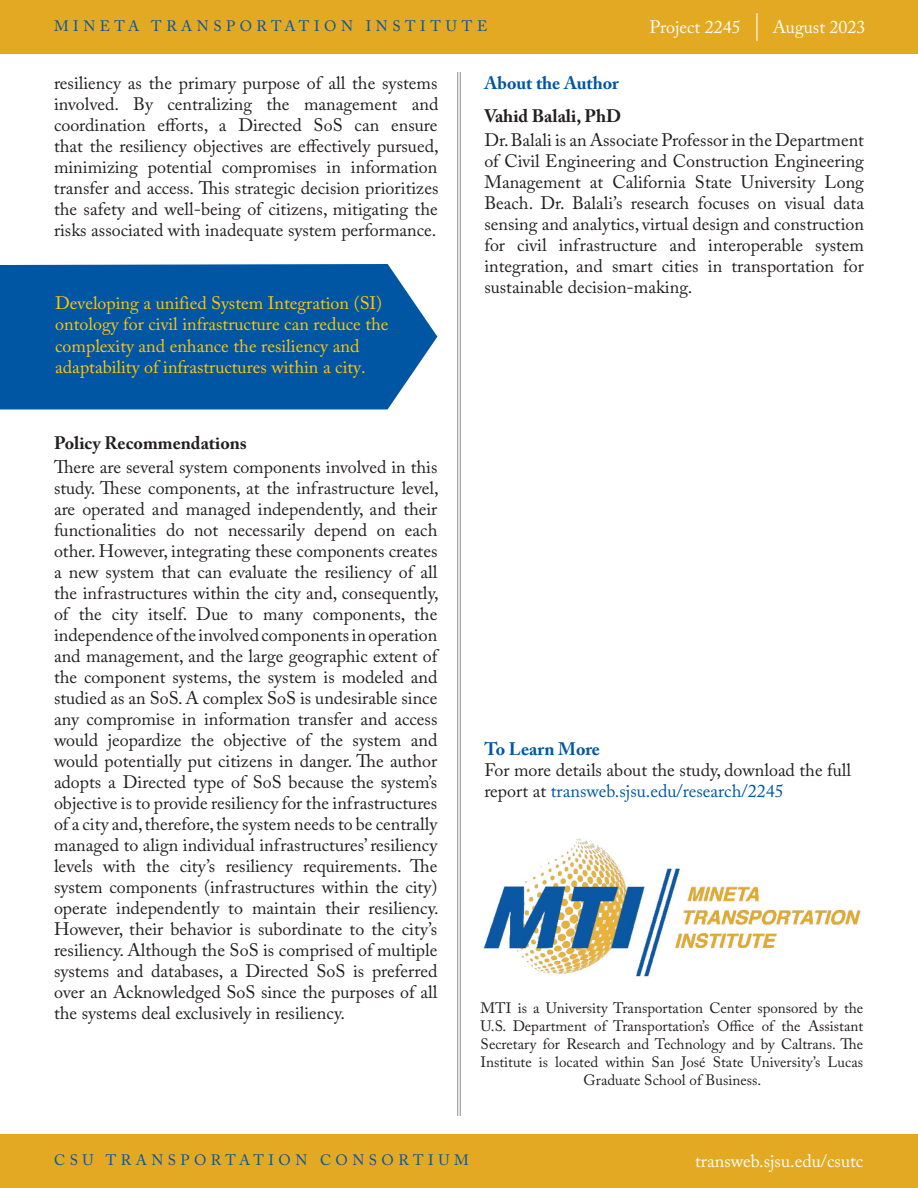
<style>
.page{position:relative;width:918px;height:1188px;background:#fff}
.page>*{position:absolute;margin:0;border:0;box-sizing:border-box;transform-origin:0 0}
.To_Learn_More_-_Body{font:18px/21px "Adobe Caslon Pro";color:#231f20;text-align:justify}
.Body_Text{font:18px/21px "Adobe Caslon Pro";color:#231f20;text-align:justify}
.t1{font:18px/21.6px "Adobe Caslon Pro";color:#ffc608}
.t2{font:18px "Adobe Caslon Pro";color:#fff}
.Body_Text-2{font:700 18px "Adobe Caslon Pro";color:#231f20}
.To_Learn_More_-_Head{font:700 18px "Adobe Caslon Pro";color:#0156a3}
.About_the_Authors{font:700 18px "Adobe Caslon Pro";color:#0156a3}
.About_MTI{font:15px/18px "Adobe Caslon Pro";color:#231f20;text-align:center}
.t3{font:15px "Adobe Caslon Pro";letter-spacing:.3em;color:#0156a3}
.s1{color:#0156a3}
</style>
<div class="page">
<hr style="left:460px;top:72px;width:1px;height:1044px;background:#8a8c8f">
<hr style="left:457px;top:72px;width:1px;height:1044px;background:#8a8c8f">
<img style="left:483px;top:838px;width:378px;height:139px">
<div style="left:0;top:1134px;width:918px;height:54px;background:#e4a922"></div>
<div style="left:0;top:0;width:918px;height:54px;background:#e4a922"></div>
<hr style="left:756px;top:13px;width:2px;height:28px;background:#fff">
<svg style="left:0;top:264px;width:437px;height:146px;background:#1060a8"></svg>
<p class="t3" style="left:54px;top:17px;width:435px">MINETA TRANSPORTATION INSTITUTE</p>
<p class="t2" style="left:650px;top:16px;width:93px">Project 2245</p>
<p class="t2" style="left:773px;top:16px;width:94px">August 2023</p>
<p class="To_Learn_More_-_Head" style="left:484px;top:72px;width:136px">About the Author</p>
<p class="Body_Text-2" style="left:484px;top:105px;width:139px">Vahid Balali, PhD</p>
<p class="Body_Text" style="left:484px;top:129px;width:381px">Dr. Balali is an Associate Professor in the Department of Civil Engineering and Construction Engineering Management at California State University Long Beach. Dr. Balali’s research focuses on visual data sensing and analytics, virtual design and construction for civil infrastructure and interoperable system integration, and smart cities in transportation for sustainable decision-making.</p>
<p class="To_Learn_More_-_Body" style="left:54px;top:72px;width:386px">resiliency as the primary purpose of all the systems involved. By centralizing the management and coordination efforts, a Directed SoS can ensure that the resiliency objectives are effectively pursued, minimizing potential compromises in information transfer and access. This strategic decision prioritizes the safety and well-being of citizens, mitigating the risks associated with inadequate system performance.</p>
<p class="t1" style="left:55px;top:292px;width:335px">Developing a unified System Integration (SI) ontology for civil infrastructure can reduce the complexity and enhance the resiliency and adaptability of infrastructures within a city.</p>
<p class="Body_Text-2" style="left:54px;top:432px;width:194px">Policy Recommendations</p>
<p class="To_Learn_More_-_Body" style="left:54px;top:456px;width:386px">There are several system components involved in this study. These components, at the infrastructure level, are operated and managed independently, and their functionalities do not necessarily depend on each other. However, integrating these components creates a new system that can evaluate the resiliency of all the infrastructures within the city and, consequently, of the city itself. Due to many components, the independence of the involved components in operation and management, and the large geographic extent of the component systems, the system is modeled and studied as an SoS. A complex SoS is undesirable since any compromise in information transfer and access would jeopardize the objective of the system and would potentially put citizens in danger. The author adopts a Directed type of SoS because the system’s objective is to provide resiliency for the infrastructures of a city and, therefore, the system needs to be centrally managed to align individual infrastructures’ resiliency levels with the city’s resiliency requirements. The system components (infrastructures within the city) operate independently to maintain their resiliency.<br>However, their behavior is subordinate to the city’s resiliency. Although the SoS is comprised of multiple systems and databases, a Directed SoS is preferred over an Acknowledged SoS since the purposes of all the systems deal exclusively in resiliency.</p>
<p class="About_the_Authors" style="left:484px;top:738px;width:117px">To Learn More</p>
<p class="To_Learn_More_-_Body" style="left:484px;top:759px;width:368px">For more details about the study, download the full report at <span class="s1">transweb.sjsu.edu/research/2245</span></p>
<p class="About_MTI" style="left:481px;top:999px;width:384px">MTI is a University Transportation Center sponsored by the U.S. Department of Transportation’s Office of the Assistant Secretary for Research and Technology and by Caltrans. The Institute is located within San José State University’s Lucas Graduate School of Business.</p>
<p class="t3" style="left:54px;top:1151px;width:416px">CSU TRANSPORTATION CONSORTIUM</p>
<p class="t2" style="left:695px;top:1150px;width:170px">transweb.sjsu.edu/csutc</p>
</div>
